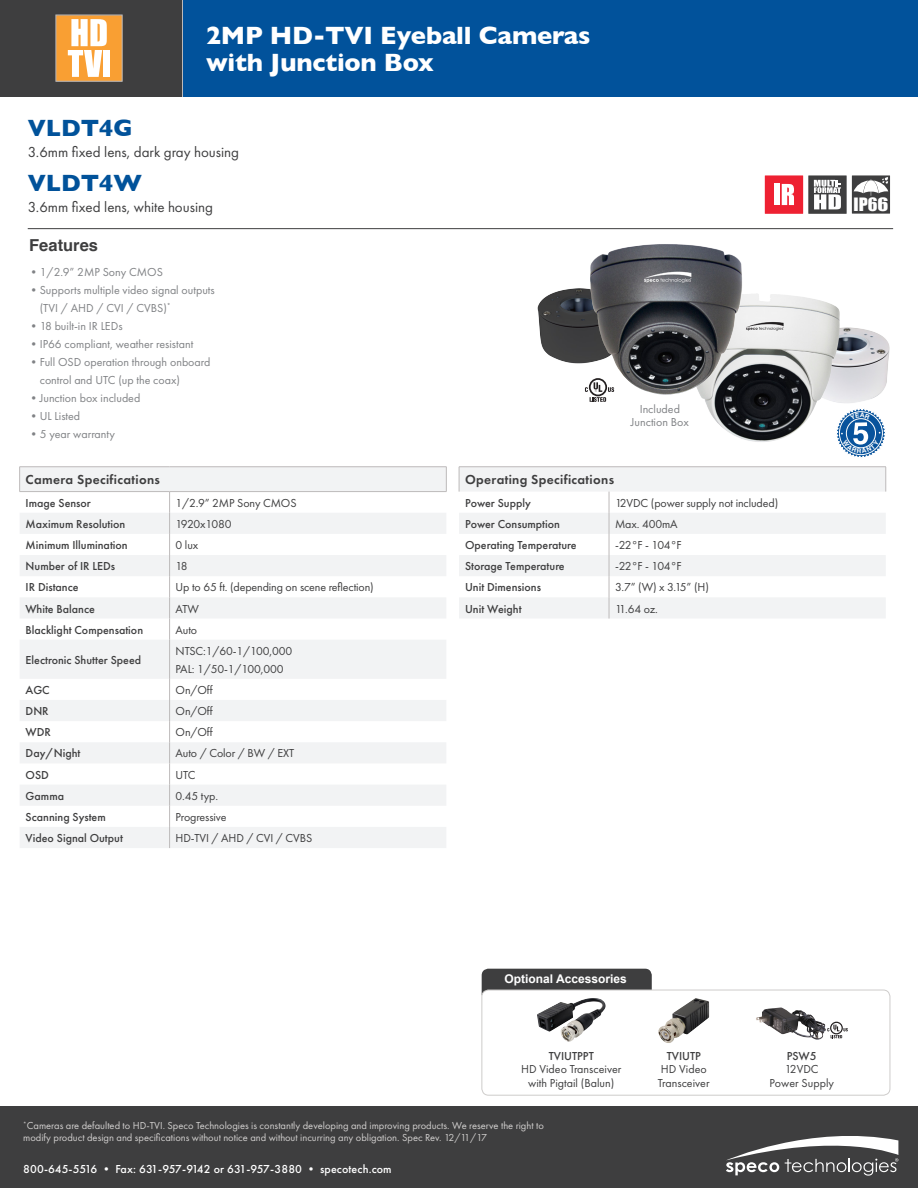
<style>
.page{position:relative;width:918px;height:1188px;background:#fff}
.page>*{position:absolute;margin:0;border:0;box-sizing:border-box;transform-origin:0 0}
.PRODUCT_NAME{font:700 25.5px "Gill Sans";letter-spacing:-.01em;color:#fff}
.PRODUCT_NAME-2{font:700 24px "Gill Sans";color:#01529a}
.t1{font:16.95px "Impact";color:#fff;scale:1.06 1}
.DESCRIPTIONS{font:700 16.5px "Helvetica";color:#3e3e3f}
.PRODUCT_NAME-3{font:15px "Futura PT";color:#3e3e3f}
.DESCRIPTIONS-2{font:600 13.5px "Futura PT";letter-spacing:.025em;color:#3e3e3f}
.DESCRIPTIONS-3{font:500 12px "Futura PT";color:#3e3e3f}
.DESCRIPTIONS-4{font:12px "Futura PT";letter-spacing:-.01em;color:#3e3e3f}
.DESCRIPTIONS-5{font:12px/18px "Futura PT";color:#808285}
._7pt__bullets{font:12px/13.5px "Futura PT";color:#3e3e3f;text-align:center}
.ADDRESS{font:500 12px "Futura PT";letter-spacing:.01em;color:#fff}
.t2{font:700 12px "Arial";color:#fff}
._7pt__bullets-2{font:500 12px "Futura PT";color:#3e3e3f}
.DESCRIPTIONS-6{font:10.5px/12px "Futura PT";color:#d1cfce}
</style>
<div class="page">
<hr style="left:181px;top:0;width:3px;height:96px;background:#bdbaba">
<div style="left:184px;top:0;width:734px;height:96px;background:#01529b"></div>
<div style="left:0;top:0;width:181px;height:96px;background:#3e3e3f"></div>
<div style="left:0;top:1107px;width:918px;height:81px;background:#3e3e3f"></div>
<div style="left:482px;top:969px;width:170px;height:32px;background:#3e3e3f;border-radius:7px"></div>
<div style="left:482px;top:990px;width:408px;height:105px;background:#fff;border-radius:7px"></div>
<div style="left:482px;top:990px;width:408px;height:105px;border:1px solid #cecccb;border-radius:7px"></div>
<hr style="left:28px;top:228px;width:865px;height:1px;background:#3e3e3f">
<div style="left:56px;top:15px;width:66px;height:66px;background:#f99f33"></div>
<div style="left:103px;top:50px;width:7px;height:27px;background:#fff"></div>
<svg style="left:68px;top:19px;width:39px;height:58px"></svg>
<div style="left:56px;top:15px;width:67px;height:67px;border:1px solid #bdbaba"></div>
<div style="left:765px;top:175px;width:38px;height:39px;background:#ee2132"></div>
<div style="left:774px;top:184px;width:6px;height:21px;background:#fff"></div>
<svg style="left:782px;top:184px;width:12px;height:21px"></svg>
<div style="left:808px;top:175px;width:39px;height:39px;background:#3e3e3f"></div>
<svg style="left:814px;top:180px;width:27px;height:29px"></svg>
<div style="left:852px;top:175px;width:38px;height:39px;background:#3e3e3f"></div>
<svg style="left:854px;top:177px;width:34px;height:19px"></svg>
<svg style="left:726px;top:1136px;width:172px;height:40px"></svg>
<svg style="left:20px;top:467px;width:426px;height:381px;fill:#f2f3f4"></svg>
<svg style="left:169px;top:492px;width:1px;height:148px"></svg>
<hr style="left:169px;top:640px;width:1px;height:39px;background:#bdbaba">
<svg style="left:169px;top:679px;width:1px;height:169px"></svg>
<hr style="left:19px;top:466px;width:151px;height:1px;background:#bdbaba">
<svg style="left:19px;top:467px;width:1px;height:24px"></svg>
<hr style="left:170px;top:466px;width:277px;height:1px;background:#bdbaba">
<svg style="left:446px;top:467px;width:1px;height:24px"></svg>
<hr style="left:19px;top:491px;width:151px;height:1px;background:#bdbaba">
<hr style="left:170px;top:491px;width:277px;height:1px;background:#bdbaba">
<svg style="left:459px;top:467px;width:427px;height:152px;fill:#f2f3f4"></svg>
<svg style="left:609px;top:492px;width:1px;height:127px"></svg>
<hr style="left:459px;top:466px;width:150px;height:1px;background:#bdbaba">
<svg style="left:459px;top:467px;width:1px;height:25px"></svg>
<hr style="left:609px;top:466px;width:277px;height:1px;background:#bdbaba">
<svg style="left:886px;top:467px;width:1px;height:25px"></svg>
<img style="left:756px;top:1008px;width:70px;height:32px">
<svg style="left:827px;top:1022px;width:21px;height:16px"></svg>
<img style="left:658px;top:998px;width:51px;height:45px">
<img style="left:537px;top:998px;width:69px;height:44px">
<img style="left:840px;top:327px;width:50px;height:76px">
<img style="left:700px;top:294px;width:140px;height:148px">
<svg style="left:585px;top:383px;width:22px;height:19px"></svg>
<img style="left:537px;top:288px;width:53px;height:76px">
<img style="left:590px;top:244px;width:153px;height:151px">
<svg style="left:835px;top:407px;width:51px;height:51px"></svg>
<p class="PRODUCT_NAME" style="left:206px;top:15px;width:386px">2MP HD-TVI Eyeball Cameras</p>
<p class="PRODUCT_NAME" style="left:206px;top:42px;width:229px">with Junction Box</p>
<p class="PRODUCT_NAME-2" style="left:28px;top:108px;width:106px">VLDT4G</p>
<p class="PRODUCT_NAME-3" style="left:28px;top:143px;width:213px">3.6mm fixed lens, dark gray housing</p>
<p class="PRODUCT_NAME-2" style="left:28px;top:164px;width:116px">VLDT4W</p>
<p class="PRODUCT_NAME-3" style="left:28px;top:198px;width:187px">3.6mm fixed lens, white housing</p>
<p class="DESCRIPTIONS" style="left:29px;top:232px;width:70px">Features</p>
<p class="DESCRIPTIONS-5" style="left:28px;top:263px;width:137px">•1/2.9” 2MP Sony CMOS</p>
<p class="DESCRIPTIONS-5" style="left:28px;top:281px;width:189px">•Supports multiple video signal outputs</p>
<p class="DESCRIPTIONS-5" style="left:40px;top:299px;width:133px">(TVI / AHD / CVI / CVBS)<sup>*</sup></p>
<p class="DESCRIPTIONS-5" style="left:28px;top:317px;width:96px">•18 built-in IR LEDs</p>
<p class="DESCRIPTIONS-5" style="left:28px;top:335px;width:167px">•IP66 compliant, weather resistant</p>
<p class="DESCRIPTIONS-5" style="left:40px;top:353px;width:172px;text-indent:-12px">•Full OSD operation through onboard control and UTC (up the coax)</p>
<p class="DESCRIPTIONS-5" style="left:28px;top:389px;width:114px">•Junction box included</p>
<p class="DESCRIPTIONS-5" style="left:28px;top:407px;width:54px">•UL Listed</p>
<p class="DESCRIPTIONS-5" style="left:28px;top:425px;width:89px">•5 year warranty</p>
<p class="DESCRIPTIONS-2" style="left:26px;top:471px;width:136px">Camera Specifications</p>
<p class="DESCRIPTIONS-3" style="left:26px;top:496px;width:67px">Image Sensor</p>
<p class="DESCRIPTIONS-4" style="left:176px;top:496px;width:122px">1/2.9” 2MP Sony CMOS</p>
<p class="DESCRIPTIONS-3" style="left:26px;top:517px;width:101px">Maximum Resolution</p>
<p class="DESCRIPTIONS-4" style="left:176px;top:517px;width:58px">1920x1080</p>
<p class="DESCRIPTIONS-3" style="left:26px;top:538px;width:104px">Minimum Illumination</p>
<p class="DESCRIPTIONS-4" style="left:176px;top:538px;width:24px">0 lux</p>
<p class="DESCRIPTIONS-3" style="left:26px;top:559px;width:91px">Number of IR LEDs</p>
<p class="DESCRIPTIONS-4" style="left:176px;top:559px;width:14px">18</p>
<p class="DESCRIPTIONS-3" style="left:26px;top:580px;width:54px">IR Distance</p>
<p class="DESCRIPTIONS-4" style="left:176px;top:580px;width:200px">Up to 65 ft. (depending on scene reflection)</p>
<p class="DESCRIPTIONS-3" style="left:26px;top:601px;width:71px">White Balance</p>
<p class="DESCRIPTIONS-4" style="left:176px;top:601px;width:25px">ATW</p>
<p class="DESCRIPTIONS-3" style="left:26px;top:622px;width:119px">Blacklight Compensation</p>
<p class="DESCRIPTIONS-4" style="left:176px;top:623px;width:23px">Auto</p>
<p class="DESCRIPTIONS-3" style="left:26px;top:653px;width:117px">Electronic Shutter Speed</p>
<p class="DESCRIPTIONS-4" style="left:176px;top:644px;width:118px">NTSC:1/60-1/100,000</p>
<p class="DESCRIPTIONS-4" style="left:176px;top:662px;width:110px">PAL: 1/50-1/100,000</p>
<p class="DESCRIPTIONS-3" style="left:26px;top:683px;width:26px">AGC</p>
<p class="DESCRIPTIONS-4" style="left:176px;top:683px;width:39px">On/Off</p>
<p class="DESCRIPTIONS-3" style="left:26px;top:704px;width:25px">DNR</p>
<p class="DESCRIPTIONS-4" style="left:176px;top:704px;width:39px">On/Off</p>
<p class="DESCRIPTIONS-3" style="left:26px;top:725px;width:27px">WDR</p>
<p class="DESCRIPTIONS-4" style="left:176px;top:725px;width:39px">On/Off</p>
<p class="DESCRIPTIONS-3" style="left:26px;top:746px;width:56px">Day/Night</p>
<p class="DESCRIPTIONS-4" style="left:176px;top:746px;width:120px">Auto / Color / BW / EXT</p>
<p class="DESCRIPTIONS-3" style="left:26px;top:767px;width:25px">OSD</p>
<p class="DESCRIPTIONS-4" style="left:176px;top:768px;width:21px">UTC</p>
<p class="DESCRIPTIONS-3" style="left:26px;top:789px;width:40px">Gamma</p>
<p class="DESCRIPTIONS-4" style="left:176px;top:789px;width:44px">0.45 typ.</p>
<p class="DESCRIPTIONS-3" style="left:26px;top:810px;width:82px">Scanning System</p>
<p class="DESCRIPTIONS-4" style="left:176px;top:810px;width:52px">Progressive</p>
<p class="DESCRIPTIONS-3" style="left:26px;top:831px;width:99px">Video Signal Output</p>
<p class="DESCRIPTIONS-4" style="left:176px;top:831px;width:138px">HD-TVI / AHD / CVI / CVBS</p>
<p class="DESCRIPTIONS-5" style="left:640px;top:400px;width:42px">Included</p>
<p class="DESCRIPTIONS-5" style="left:631px;top:413px;width:60px">Junction Box</p>
<p class="DESCRIPTIONS-2" style="left:465px;top:471px;width:151px">Operating Specifications</p>
<p class="DESCRIPTIONS-3" style="left:465px;top:496px;width:67px">Power Supply</p>
<p class="DESCRIPTIONS-4" style="left:615px;top:496px;width:165px">12VDC (power supply not included)</p>
<p class="DESCRIPTIONS-3" style="left:465px;top:517px;width:96px">Power Consumption</p>
<p class="DESCRIPTIONS-4" style="left:615px;top:517px;width:64px">Max. 400mA</p>
<p class="DESCRIPTIONS-3" style="left:465px;top:538px;width:113px">Operating Temperature</p>
<p class="DESCRIPTIONS-4" style="left:615px;top:538px;width:68px">-22°F - 104°F</p>
<p class="DESCRIPTIONS-3" style="left:465px;top:559px;width:101px">Storage Temperature</p>
<p class="DESCRIPTIONS-4" style="left:615px;top:559px;width:68px">-22°F - 104°F</p>
<p class="DESCRIPTIONS-3" style="left:465px;top:580px;width:77px">Unit Dimensions</p>
<p class="DESCRIPTIONS-4" style="left:615px;top:580px;width:95px">3.7” (W) x 3.15” (H)</p>
<p class="DESCRIPTIONS-3" style="left:465px;top:601px;width:58px">Unit Weight</p>
<p class="DESCRIPTIONS-4" style="left:615px;top:601px;width:44px">11.64 oz.</p>
<p class="t1" style="left:854px;top:191px;width:34px">IP66</p>
<p class="t2" style="left:505px;top:971px;width:124px">Optional Accessories</p>
<p class="_7pt__bullets-2" style="left:549px;top:1048px;width:47px">TVIUTPPT</p>
<p class="_7pt__bullets" style="left:521px;top:1062px;width:102px">HD Video Transceiver with Pigtail (Balun)</p>
<p class="DESCRIPTIONS-6" style="left:23px;top:1120px;width:522px"><sup>*</sup>Cameras are defaulted to HD-TVI. Speco Technologies is constantly developing and improving products. We reserve the right to modify product design and specifications without notice and without incurring any obligation. Spec Rev. 12/11/17</p>
<p class="ADDRESS" style="left:23px;top:1162px;width:370px">800-645-5516 • Fax: 631-957-9142 or 631-957-3880 • specotech.com</p>
<p class="_7pt__bullets-2" style="left:667px;top:1048px;width:36px">TVIUTP</p>
<p class="_7pt__bullets" style="left:661px;top:1062px;width:47px">HD Video</p>
<p class="_7pt__bullets" style="left:658px;top:1076px;width:53px">Transceiver</p>
<p class="_7pt__bullets-2" style="left:787px;top:1048px;width:31px">PSW5</p>
<p class="_7pt__bullets" style="left:785px;top:1062px;width:35px">12VDC</p>
<p class="_7pt__bullets" style="left:770px;top:1076px;width:66px">Power Supply</p>
</div>
